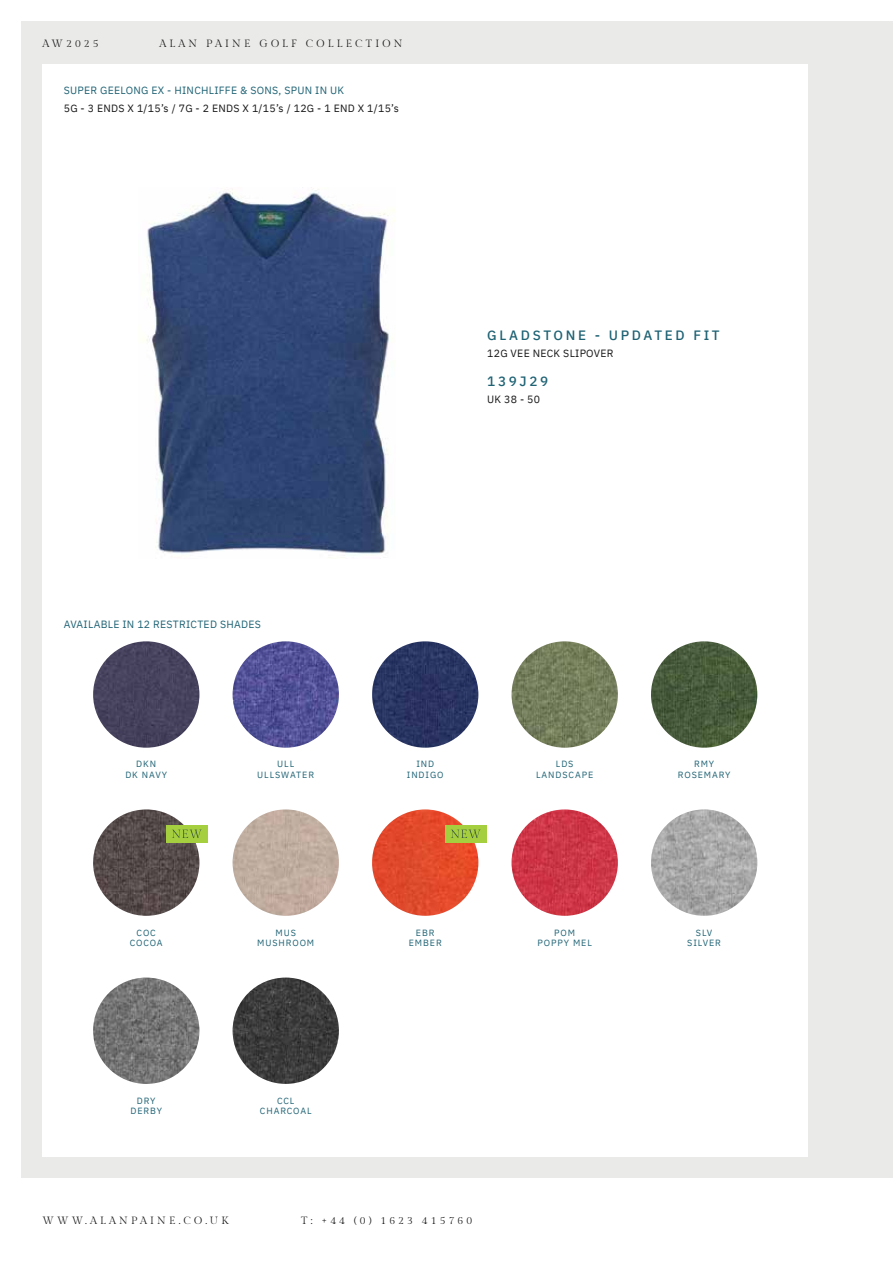
<style>
.page{position:relative;width:893px;height:1263px;background:#fff}
.page>*{position:absolute;margin:0;border:0;box-sizing:border-box;transform-origin:0 0}
.t1{font:500 13.5px "IBM Plex Sans";letter-spacing:.2em;color:#1e6274}
.t2{font:10.5px "IBM Plex Sans";letter-spacing:.025em;color:#161617}
.t3{font:10.5px "IBM Plex Sans";letter-spacing:.025em;color:#1e6274}
.t4{font:10.5px "Gilda Display";letter-spacing:.3em;color:#161617}
.t5{font:9px/10.5px "IBM Plex Sans";letter-spacing:.1em;color:#1e6274;text-align:center}
</style>
<div class="page">
<div style="left:21px;top:21px;width:872px;height:1157px;background:#eaeae8"></div>
<div style="left:43px;top:64px;width:765px;height:1093px;background:#fff"></div>
<img style="left:143px;top:187px;width:252px;height:367px">
<img style="left:93px;top:977px;width:106px;height:107px;border-radius:53px">
<img style="left:233px;top:977px;width:106px;height:107px;border-radius:53px">
<img style="left:512px;top:809px;width:106px;height:107px;border-radius:53px">
<img style="left:651px;top:809px;width:106px;height:107px;border-radius:53px">
<img style="left:93px;top:641px;width:106px;height:107px;border-radius:53px">
<img style="left:651px;top:641px;width:106px;height:107px;border-radius:53px">
<img style="left:512px;top:641px;width:106px;height:107px;border-radius:53px">
<img style="left:233px;top:641px;width:106px;height:107px;border-radius:53px">
<img style="left:372px;top:641px;width:106px;height:107px;border-radius:53px">
<img style="left:372px;top:809px;width:106px;height:107px;border-radius:53px">
<div style="left:445px;top:825px;width:41px;height:18px;background:#a6cf3f"></div>
<svg style="left:451px;top:830px;width:29px;height:8px"></svg>
<img style="left:233px;top:809px;width:106px;height:107px;border-radius:53px">
<img style="left:93px;top:809px;width:106px;height:107px;border-radius:53px">
<div style="left:166px;top:825px;width:41px;height:18px;background:#a6cf3f"></div>
<svg style="left:172px;top:830px;width:29px;height:8px"></svg>
<p class="t4" style="left:43px;top:36px;width:58px">AW2025</p>
<p class="t4" style="left:160px;top:36px;width:244px">ALAN PAINE GOLF COLLECTION</p>
<p class="t3" style="left:64px;top:83px;width:282px">SUPER GEELONG EX - HINCHLIFFE &amp; SONS, SPUN IN UK</p>
<p class="t2" style="left:64px;top:100px;width:337px">5G - 3 ENDS X 1/15’s / 7G - 2 ENDS X 1/15’s / 12G - 1 END X 1/15’s</p>
<p class="t3" style="left:64px;top:616px;width:199px">AVAILABLE IN 12 RESTRICTED SHADES</p>
<h1 class="t1" style="left:487px;top:325px;width:234px">GLADSTONE - UPDATED FIT</h1>
<p class="t2" style="left:487px;top:345px;width:128px">12G VEE NECK SLIPOVER</p>
<h1 class="t1" style="left:487px;top:371px;width:63px">139J29</h1>
<p class="t2" style="left:487px;top:392px;width:54px">UK 38 - 50</p>
<p class="t5" style="left:536px;top:758px;width:59px">LDS<br>LANDSCAPE</p>
<p class="t5" style="left:125px;top:758px;width:43px">DKN<br>DK NAVY</p>
<p class="t5" style="left:678px;top:758px;width:54px">RMY<br>ROSEMARY</p>
<p class="t5" style="left:257px;top:758px;width:58px">ULL<br>ULLSWATER</p>
<p class="t5" style="left:407px;top:758px;width:38px">IND<br>INDIGO</p>
<p class="t5" style="left:130px;top:926px;width:34px">COC<br>COCOA</p>
<p class="t5" style="left:257px;top:926px;width:59px">MUS<br>MUSHROOM</p>
<p class="t5" style="left:130px;top:1094px;width:33px">DRY<br>DERBY</p>
<p class="t5" style="left:260px;top:1094px;width:53px">CCL<br>CHARCOAL</p>
<p class="t5" style="left:409px;top:926px;width:35px">EBR<br>EMBER</p>
<p class="t4" style="left:43px;top:1214px;width:187px">WWW.ALANPAINE.CO.UK</p>
<p class="t4" style="left:301px;top:1214px;width:173px">T: +44 (0) 1623 415760</p>
<p class="t5" style="left:537px;top:926px;width:56px">POM<br>POPPY MEL</p>
<p class="t5" style="left:687px;top:926px;width:35px">SLV<br>SILVER</p>
</div>
